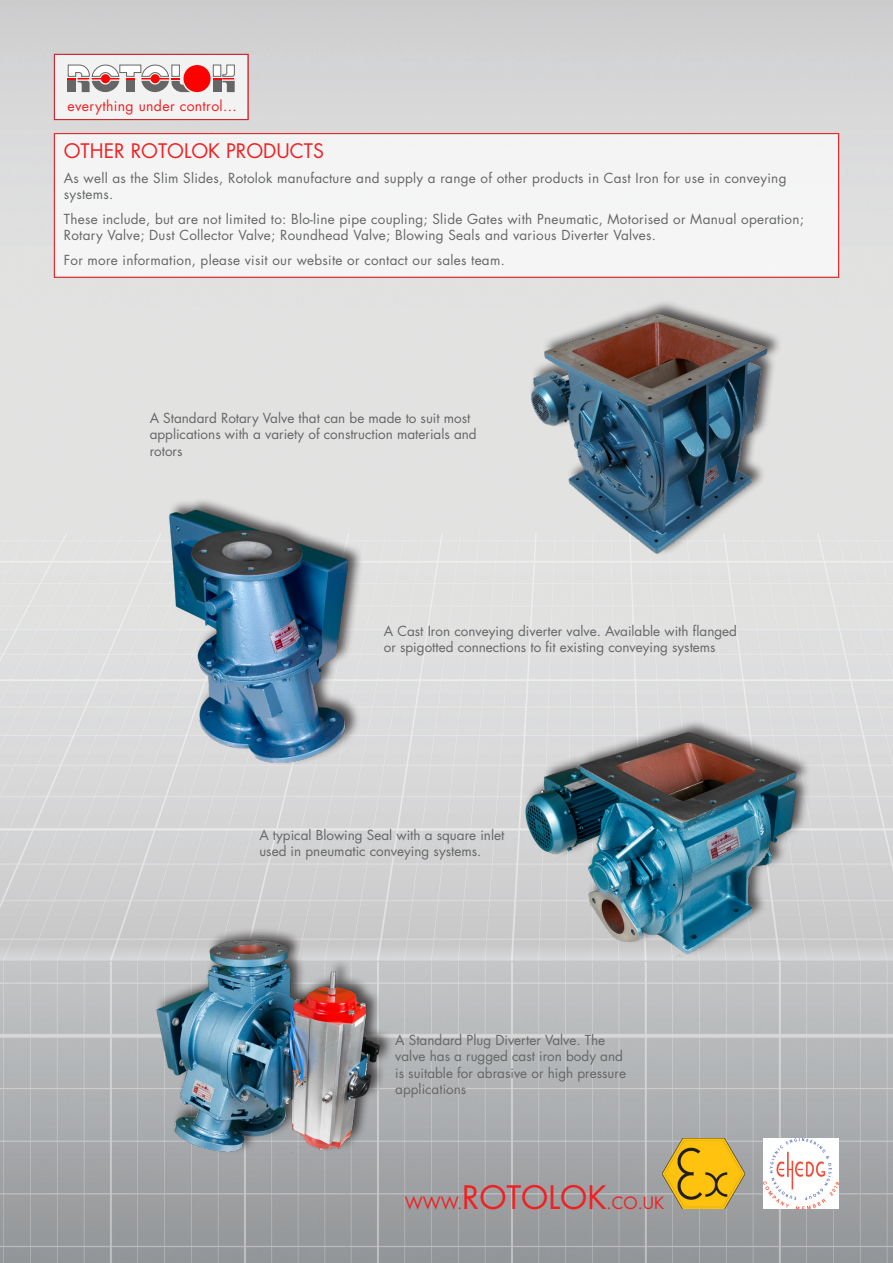
<style>
.page{position:relative;width:893px;height:1263px;background:#fff}
.page>*{position:absolute;margin:0;border:0;box-sizing:border-box;transform-origin:0 0}
.t1{font:19.5px "Futura Std";color:#ee2123}
.t2{font:16.5px "Futura Std";color:#ee2123}
.t3{font:14.1px "Futura Std";letter-spacing:.025em;color:#ee2123}
.t4{font:13.5px/16.2px "Futura Std";color:#656666}
.t5{font:13.5px/16.2px "Futura Std";letter-spacing:.02em;color:#656666}
.s1{font-size:31.5px}
</style>
<div class="page">
<img style="left:0;top:0;width:893px;height:1263px">
<div style="left:54px;top:54px;width:194px;height:66px;background:#f2f2f3"></div>
<svg style="left:68px;top:64px;width:122px;height:29px"></svg>
<div style="left:172px;top:65px;width:7px;height:11px;background:#fff"></div>
<div style="left:171px;top:65px;width:9px;height:12px;border:1px solid #666"></div>
<svg style="left:213px;top:64px;width:22px;height:28px"></svg>
<div style="left:184px;top:65px;width:27px;height:27px;background:#f00;border-radius:50%"></div>
<img style="left:763px;top:1138px;width:76px;height:71px">
<img style="left:662px;top:1138px;width:83px;height:71px">
<div style="left:54px;top:133px;width:785px;height:145px;background:#f4f5f5"></div>
<div style="left:54px;top:133px;width:785px;height:145px;border:1px solid #ee2123"></div>
<div style="left:529px;top:300px;width:253px;height:257px;background:#231f20;opacity:.75"></div>
<img style="left:525px;top:310px;width:249px;height:248px">
<div style="left:167px;top:497px;width:196px;height:269px;background:#231f20;opacity:.75"></div>
<img style="left:166px;top:506px;width:187px;height:264px">
<div style="left:524px;top:719px;width:286px;height:240px;background:#231f20;opacity:.75"></div>
<img style="left:523px;top:728px;width:278px;height:228px">
<div style="left:155px;top:927px;width:240px;height:227px;background:#231f20;opacity:.75"></div>
<img style="left:152px;top:938px;width:232px;height:217px">
<div style="left:54px;top:54px;width:194px;height:66px;border:1px solid #d1232a"></div>
<p class="t3" style="left:68px;top:97px;width:171px">everything under control...</p>
<p class="t1" style="left:64px;top:139px;width:262px">OTHER ROTOLOK PRODUCTS</p>
<p class="t5" style="left:64px;top:170px;width:724px">As well as the Slim Slides, Rotolok manufacture and supply a range of other products in Cast Iron for use in conveying systems.</p>
<p class="t5" style="left:64px;top:211px;width:742px">These include, but are not limited to: Blo-line pipe coupling; Slide Gates with Pneumatic, Motorised or Manual operation;<br>Rotary Valve; Dust Collector Valve; Roundhead Valve; Blowing Seals and various Diverter Valves.</p>
<p class="t5" style="left:64px;top:252px;width:443px">For more information, please visit our website or contact our sales team.</p>
<p class="t4" style="left:150px;top:410px;width:329px">A Standard Rotary Valve that can be made to suit most applications with a variety of construction materials and rotors</p>
<p class="t4" style="left:384px;top:623px;width:355px">A Cast Iron conveying diverter valve. Available with flanged or spigotted connections to fit existing conveying systems</p>
<p class="t4" style="left:259px;top:827px;width:246px">A typical Blowing Seal with a square inlet used in pneumatic conveying systems.</p>
<p class="t4" style="left:395px;top:1032px;width:232px">A Standard Plug Diverter Valve. The valve has a rugged cast iron body and is suitable for abrasive or high pressure applications</p>
<p class="t2" style="left:405px;top:1192px;width:261px">WWW.<span class="s1">ROTOLOK</span>.CO.UK</p>
</div>
